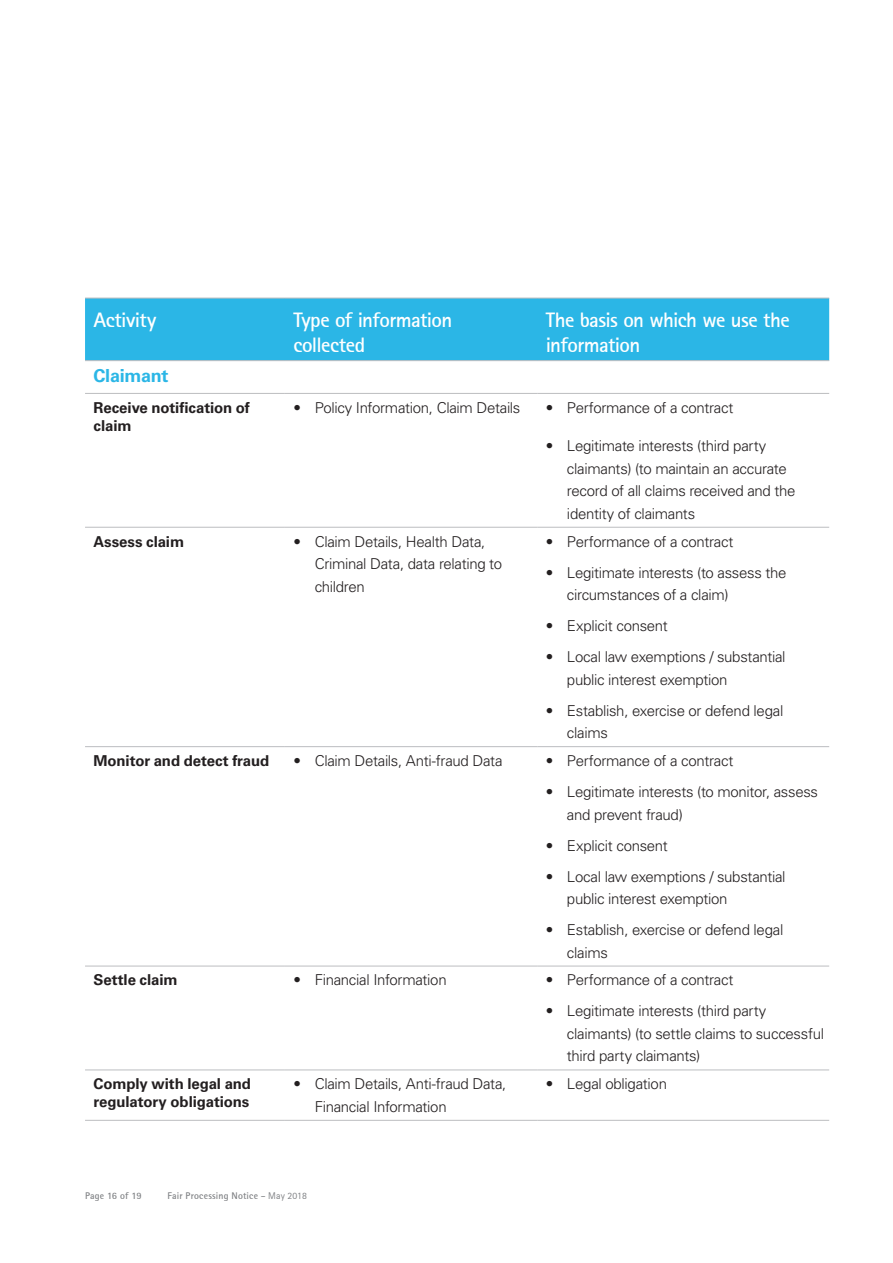
<style>
.page{position:relative;width:893px;height:1263px;background:#fff}
.page>*{position:absolute;margin:0;border:0;box-sizing:border-box;transform-origin:0 0}
.Header_2{font:700 21px/25.2px "AT Rotis Sans Serif";letter-spacing:-.03em;color:#fff}
.Header_2-2{font:700 18px "Univers LT Std";letter-spacing:-.015em;color:#2bb6e6}
.Header_2-3{font:300 15px/22.5px "Univers LT Std";letter-spacing:-.02em;color:#231f20}
.Header_2-4{font:700 15px/18px "Univers LT Std";letter-spacing:-.005em;color:#231f20}
.t1{font:700 9.75px "AT Rotis Sans Serif";letter-spacing:.02em;color:#808285}
.s1{font-weight:400}
</style>
<div class="page">
<div style="left:85px;top:299px;width:744px;height:61px;background:#2bb6e6"></div>
<hr style="left:85px;top:298px;width:200px;height:1px;background:#bcbdc0">
<hr style="left:285px;top:298px;width:252px;height:1px;background:#bcbdc0">
<hr style="left:537px;top:298px;width:292px;height:1px;background:#bcbdc0">
<hr style="left:85px;top:360px;width:200px;height:1px;background:#bcbdc0">
<hr style="left:285px;top:360px;width:252px;height:1px;background:#bcbdc0">
<hr style="left:537px;top:360px;width:292px;height:1px;background:#bcbdc0">
<hr style="left:85px;top:393px;width:200px;height:1px;background:#bcbdc0">
<hr style="left:285px;top:393px;width:252px;height:1px;background:#bcbdc0">
<hr style="left:537px;top:393px;width:292px;height:1px;background:#bcbdc0">
<hr style="left:85px;top:527px;width:200px;height:1px;background:#bcbdc0">
<hr style="left:285px;top:527px;width:252px;height:1px;background:#bcbdc0">
<hr style="left:537px;top:527px;width:292px;height:1px;background:#bcbdc0">
<hr style="left:85px;top:746px;width:200px;height:1px;background:#bcbdc0">
<hr style="left:285px;top:746px;width:252px;height:1px;background:#bcbdc0">
<hr style="left:537px;top:746px;width:292px;height:1px;background:#bcbdc0">
<hr style="left:85px;top:966px;width:200px;height:1px;background:#bcbdc0">
<hr style="left:285px;top:966px;width:252px;height:1px;background:#bcbdc0">
<hr style="left:537px;top:966px;width:292px;height:1px;background:#bcbdc0">
<hr style="left:85px;top:1069px;width:200px;height:1px;background:#bcbdc0">
<hr style="left:285px;top:1069px;width:252px;height:1px;background:#bcbdc0">
<hr style="left:537px;top:1069px;width:292px;height:1px;background:#bcbdc0">
<hr style="left:85px;top:1120px;width:200px;height:1px;background:#bcbdc0">
<hr style="left:285px;top:1120px;width:252px;height:1px;background:#bcbdc0">
<hr style="left:537px;top:1120px;width:292px;height:1px;background:#bcbdc0">
<p class="Header_2" style="left:94px;top:307px;width:64px">Activity</p>
<p class="Header_2" style="left:293px;top:307px;width:160px">Type of information collected</p>
<p class="Header_2" style="left:546px;top:307px;width:245px">The basis on which we use the information</p>
<p class="Header_2-2" style="left:94px;top:365px;width:76px">Claimant</p>
<p class="Header_2-4" style="left:94px;top:399px;width:158px">Receive notification of claim</p>
<p class="Header_2-3" style="left:293px;top:396px;width:229px">• Policy Information, Claim Details</p>
<p class="Header_2-3" style="left:546px;top:396px;width:189px">• Performance of a contract</p>
<p class="Header_2-3" style="left:567px;top:435px;width:230px;text-indent:-21px">• Legitimate interests (third party claimants) (to maintain an accurate record of all claims received and the identity of claimants</p>
<p class="Header_2-4" style="left:94px;top:532px;width:92px">Assess claim</p>
<p class="Header_2-3" style="left:315px;top:530px;width:189px;text-indent:-21px">• Claim Details, Health Data,<br>Criminal Data, data relating to children</p>
<p class="Header_2-3" style="left:546px;top:530px;width:189px">• Performance of a contract</p>
<p class="Header_2-3" style="left:567px;top:561px;width:221px;text-indent:-21px">• Legitimate interests (to assess the circumstances of a claim)</p>
<p class="Header_2-3" style="left:546px;top:614px;width:124px">• Explicit consent</p>
<p class="Header_2-3" style="left:567px;top:645px;width:220px;text-indent:-21px">• Local law exemptions / substantial public interest exemption</p>
<p class="Header_2-3" style="left:567px;top:699px;width:218px;text-indent:-21px">• Establish, exercise or defend legal claims</p>
<p class="Header_2-4" style="left:94px;top:752px;width:177px">Monitor and detect fraud</p>
<p class="Header_2-3" style="left:293px;top:749px;width:211px">• Claim Details, Anti-fraud Data</p>
<p class="Header_2-3" style="left:546px;top:749px;width:189px">• Performance of a contract</p>
<p class="Header_2-3" style="left:567px;top:780px;width:253px;text-indent:-21px">• Legitimate interests (to monitor, assess and prevent fraud)</p>
<p class="Header_2-3" style="left:546px;top:834px;width:124px">• Explicit consent</p>
<p class="Header_2-3" style="left:567px;top:865px;width:220px;text-indent:-21px">• Local law exemptions / substantial public interest exemption</p>
<p class="Header_2-3" style="left:567px;top:918px;width:218px;text-indent:-21px">• Establish, exercise or defend legal claims</p>
<p class="Header_2-4" style="left:94px;top:971px;width:86px">Settle claim</p>
<p class="Header_2-3" style="left:293px;top:969px;width:155px">• Financial Information</p>
<p class="Header_2-3" style="left:546px;top:969px;width:189px">• Performance of a contract</p>
<p class="Header_2-3" style="left:567px;top:1000px;width:259px;text-indent:-21px">• Legitimate interests (third party claimants) (to settle claims to successful third party claimants)</p>
<p class="Header_2-4" style="left:94px;top:1075px;width:159px">Comply with legal and regulatory obligations</p>
<p class="Header_2-3" style="left:315px;top:1073px;width:193px;text-indent:-21px">• Claim Details, Anti-fraud Data,<br>Financial Information</p>
<p class="Header_2-3" style="left:546px;top:1073px;width:123px">• Legal obligation</p>
<p class="t1" style="left:85px;top:1190px;width:58px">Page 16 of 19</p>
<p class="t1" style="left:168px;top:1189px;width:141px">Fair Processing Notice <span class="s1">– May 2018</span></p>
</div>
